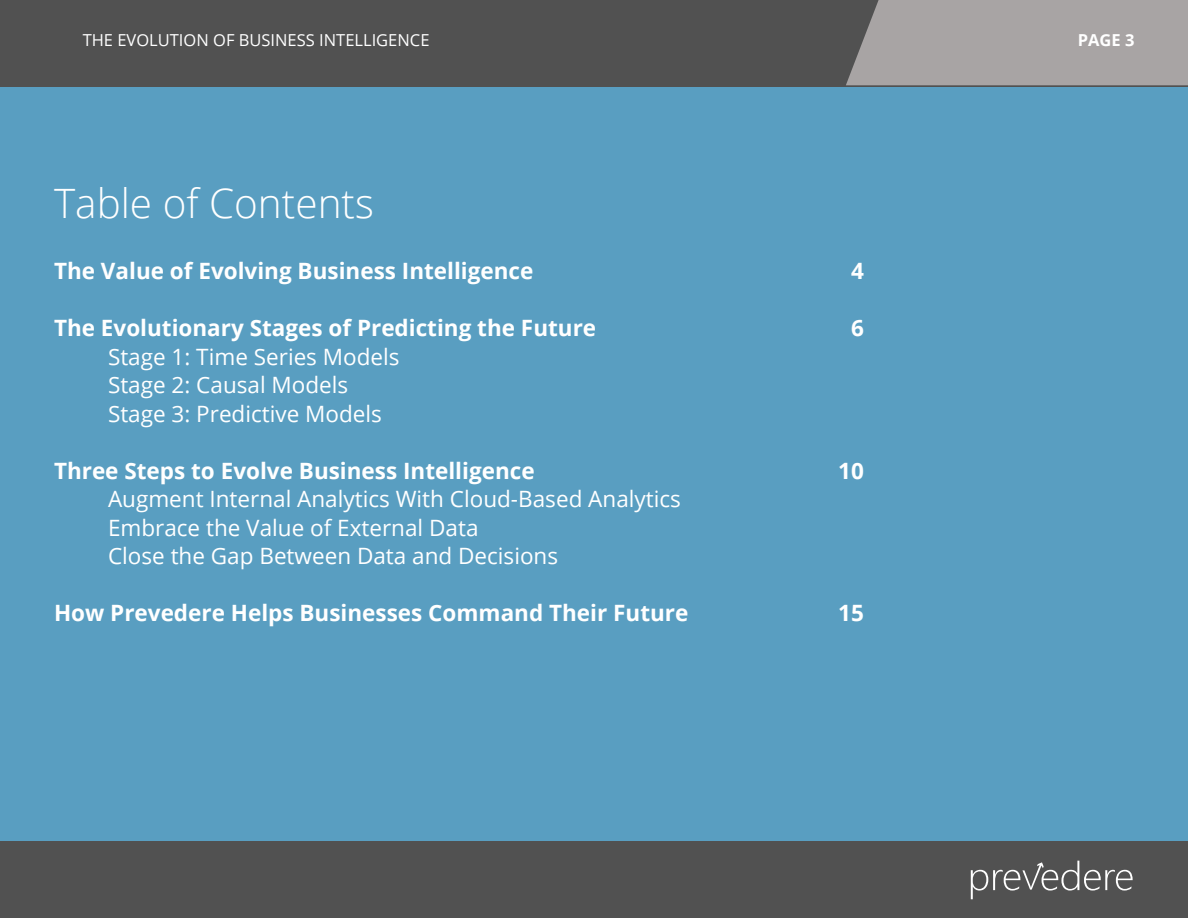
<style>
.page{position:relative;width:1188px;height:918px;background:#fff}
.page>*{position:absolute;margin:0;border:0;box-sizing:border-box;transform-origin:0 0}
.t1{font:300 40.5px "Open Sans";color:#fff}
.t2{font:22.5px/28.5px "Open Sans";color:#fff}
.t3{font:700 22.5px "Open Sans";color:#fff}
.t4{font:16.5px "Open Sans";color:#fff}
.t5{font:700 16.5px "Open Sans";color:#fff}
</style>
<div class="page">
<hr style="left:0;top:81px;width:1px;height:837px;background:#000">
<div style="left:1px;top:48px;width:1187px;height:817px;background:#599ec1"></div>
<div style="left:0;top:0;width:1188px;height:86px;background:#515151"></div>
<div style="left:846px;top:0;width:342px;height:85px;background:#a8a4a4"></div>
<div style="left:0;top:841px;width:1188px;height:77px;background:#515151"></div>
<svg style="left:971px;top:861px;width:162px;height:38px"></svg>
<p class="t4" style="left:83px;top:29px;width:348px">THE EVOLUTION OF BUSINESS INTELLIGENCE</p>
<p class="t5" style="left:1078px;top:28px;width:58px">PAGE 3</p>
<h1 class="t1" style="left:54px;top:175px;width:322px">Table of Contents</h1>
<p class="t3" style="left:54px;top:255px;width:481px">The Value of Evolving Business Intelligence</p>
<p class="t3" style="left:54px;top:312px;width:544px">The Evolutionary Stages of Predicting the Future</p>
<p class="t2" style="left:108px;top:342px;width:293px">Stage 1: Time Series Models<br>Stage 2: Causal Models<br>Stage 3: Predictive Models</p>
<p class="t3" style="left:54px;top:455px;width:482px">Three Steps to Evolve Business Intelligence</p>
<p class="t2" style="left:108px;top:484px;width:575px">Augment Internal Analytics With Cloud-Based Analytics<br>Embrace the Value of External Data<br>Close the Gap Between Data and Decisions</p>
<p class="t3" style="left:54px;top:597px;width:636px">How Prevedere Helps Businesses Command Their Future</p>
<p class="t3" style="left:851px;top:255px;width:14px">4</p>
<p class="t3" style="left:851px;top:312px;width:14px">6</p>
<p class="t3" style="left:838px;top:455px;width:27px">10</p>
<p class="t3" style="left:838px;top:597px;width:27px">15</p>
</div>
